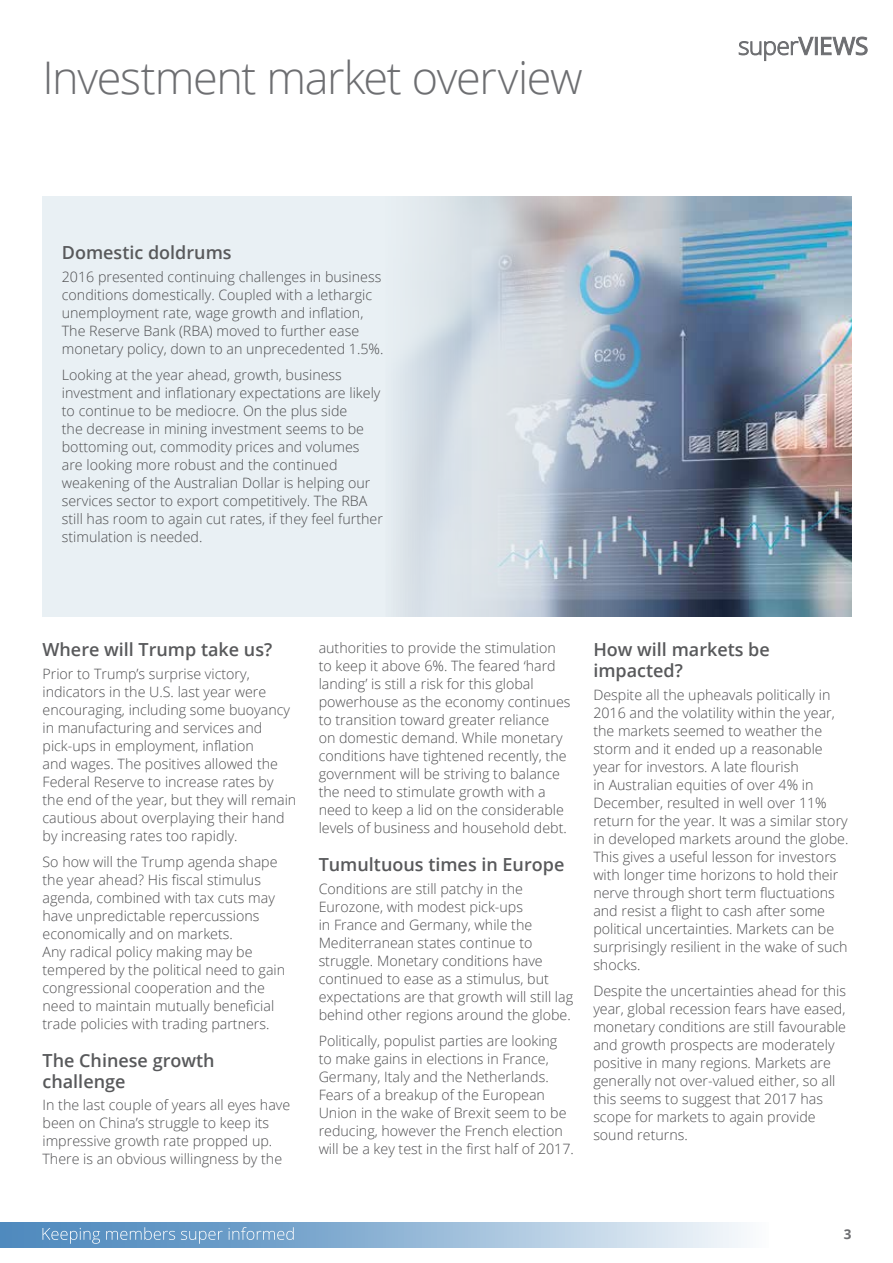
<style>
.page{position:relative;width:893px;height:1263px;background:#fff}
.page>*{position:absolute;margin:0;border:0;box-sizing:border-box;transform-origin:0 0}
.t1{font:300 45px "Open Sans";letter-spacing:-.03em;color:#6d6e71}
.t2{font:600 18px/21px "Open Sans";color:#58595b}
.t3{font:300 14.25px/18px "Open Sans";color:#4d4d4f}
.t4{font:700 13.5px "Open Sans";color:#6d6e71}
</style>
<div class="page">
<svg style="left:0;top:1222px;width:744px;height:25px;background:#a0c0db"></svg>
<div style="left:42px;top:196px;width:809px;height:421px;background:#e9f0f4"></div>
<img style="left:400px;top:196px;width:451px;height:421px">
<svg style="left:739px;top:37px;width:128px;height:24px"></svg>
<svg style="left:43px;top:1227px;width:251px;height:17px;background:#75a3cb"></svg>
<h1 class="t1" style="left:43px;top:47px;width:542px">Investment market overview</h1>
<p class="t2" style="left:62px;top:242px;width:171px">Domestic doldrums</p>
<p class="t3" style="left:62px;top:267px;width:323px">2016 presented continuing challenges in business conditions domestically. Coupled with a lethargic unemployment rate, wage growth and inflation, The Reserve Bank (RBA) moved to further ease monetary policy, down to an unprecedented 1.5%.</p>
<p class="t3" style="left:62px;top:366px;width:323px">Looking at the year ahead, growth, business investment and inflationary expectations are likely to continue to be mediocre. On the plus side<br>the decrease in mining investment seems to be bottoming out, commodity prices and volumes are looking more robust and the continued weakening of the Australian Dollar is helping our services sector to export competitively. The RBA still has room to again cut rates, if they feel further stimulation is needed.</p>
<p class="t2" style="left:43px;top:639px;width:231px">Where will Trump take us?</p>
<p class="t3" style="left:43px;top:664px;width:255px">Prior to Trump’s surprise victory, indicators in the U.S. last year were encouraging, including some buoyancy in manufacturing and services and pick-ups in employment, inflation<br>and wages. The positives allowed the Federal Reserve to increase rates by the end of the year, but they will remain cautious about overplaying their hand by increasing rates too rapidly.</p>
<p class="t3" style="left:43px;top:852px;width:244px">So how will the Trump agenda shape the year ahead? His fiscal stimulus agenda, combined with tax cuts may have unpredictable repercussions economically and on markets.<br>Any radical policy making may be tempered by the political need to gain congressional cooperation and the need to maintain mutually beneficial trade policies with trading partners.</p>
<p class="t2" style="left:43px;top:1050px;width:174px">The Chinese growth challenge</p>
<p class="t3" style="left:43px;top:1096px;width:249px">In the last couple of years all eyes have been on China’s struggle to keep its impressive growth rate propped up.<br>There is an obvious willingness by the</p>
<p class="t3" style="left:319px;top:639px;width:253px">authorities to provide the stimulation to keep it above 6%. The feared ‘hard landing’ is still a risk for this global powerhouse as the economy continues to transition toward greater reliance<br>on domestic demand. While monetary conditions have tightened recently, the government will be striving to balance the need to stimulate growth with a need to keep a lid on the considerable levels of business and household debt.</p>
<p class="t2" style="left:319px;top:854px;width:247px">Tumultuous times in Europe</p>
<p class="t3" style="left:319px;top:879px;width:256px">Conditions are still patchy in the Eurozone, with modest pick-ups<br>in France and Germany, while the Mediterranean states continue to struggle. Monetary conditions have continued to ease as a stimulus, but expectations are that growth will still lag behind other regions around the globe.</p>
<p class="t3" style="left:319px;top:1032px;width:257px">Politically, populist parties are looking to make gains in elections in France, Germany, Italy and the Netherlands.<br>Fears of a breakup of the European Union in the wake of Brexit seem to be reducing, however the French election will be a key test in the first half of 2017.</p>
<p class="t2" style="left:593px;top:639px;width:178px">How will markets be impacted?</p>
<p class="t3" style="left:593px;top:685px;width:257px">Despite all the upheavals politically in 2016 and the volatility within the year, the markets seemed to weather the storm and it ended up a reasonable year for investors. A late flourish<br>in Australian equities of over 4% in December, resulted in well over 11% return for the year. It was a similar story in developed markets around the globe.<br>This gives a useful lesson for investors with longer time horizons to hold their nerve through short term fluctuations and resist a flight to cash after some political uncertainties. Markets can be surprisingly resilient in the wake of such shocks.</p>
<p class="t3" style="left:593px;top:981px;width:254px">Despite the uncertainties ahead for this year, global recession fears have eased, monetary conditions are still favourable and growth prospects are moderately positive in many regions. Markets are generally not over-valued either, so all this seems to suggest that 2017 has scope for markets to again provide sound returns.</p>
<p class="t4" style="left:844px;top:1225px;width:9px">3</p>
</div>
